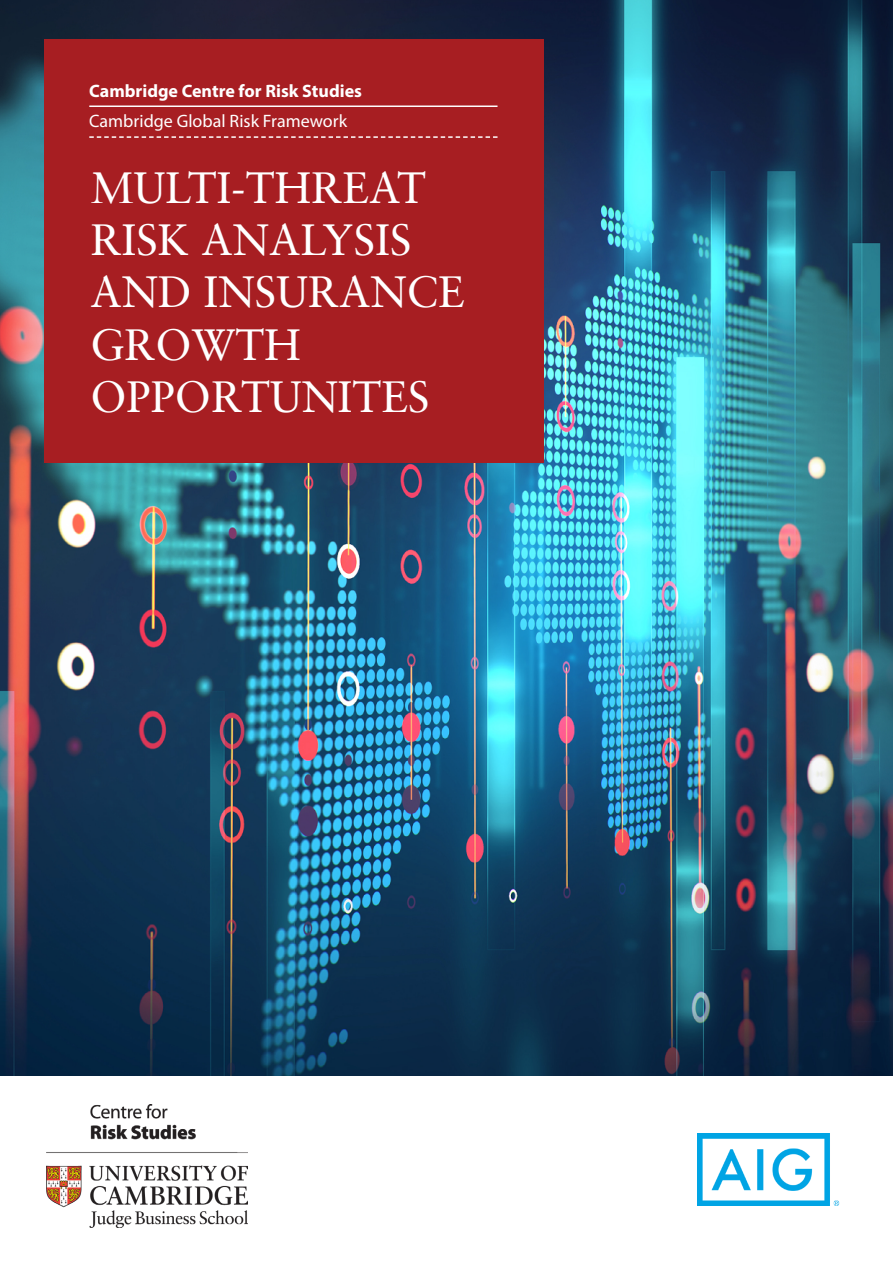
<style>
.page{position:relative;width:893px;height:1263px;background:#fff}
.page>*{position:absolute;margin:0;border:0;box-sizing:border-box;transform-origin:0 0}
.t1{font:43.5px/52.2px "Sabon LT";color:#fff}
.t2{font:700 18px "Myriad Pro";color:#fff}
.t3{font:18px "Myriad Pro";color:#fff}
</style>
<div class="page">
<img style="left:0;top:0;width:893px;height:1076px">
<div style="left:45px;top:39px;width:499px;height:423px;background:#a71e22"></div>
<img style="left:47px;top:1105px;width:201px;height:123px">
<hr style="left:89px;top:105px;width:408px;height:2px;background:#fff">
<svg style="left:89px;top:136px;width:408px;height:2px"></svg>
<img style="left:697px;top:1134px;width:143px;height:71px">
<p class="t2" style="left:89px;top:79px;width:274px">Cambridge Centre for Risk Studies</p>
<p class="t3" style="left:89px;top:110px;width:259px">Cambridge Global Risk Framework</p>
<p class="t1" style="left:90px;top:161px;width:376px">MULTI-THREAT<br>RISK ANALYSIS<br>AND INSURANCE<br>GROWTH<br>OPPORTUNITES</p>
</div>
